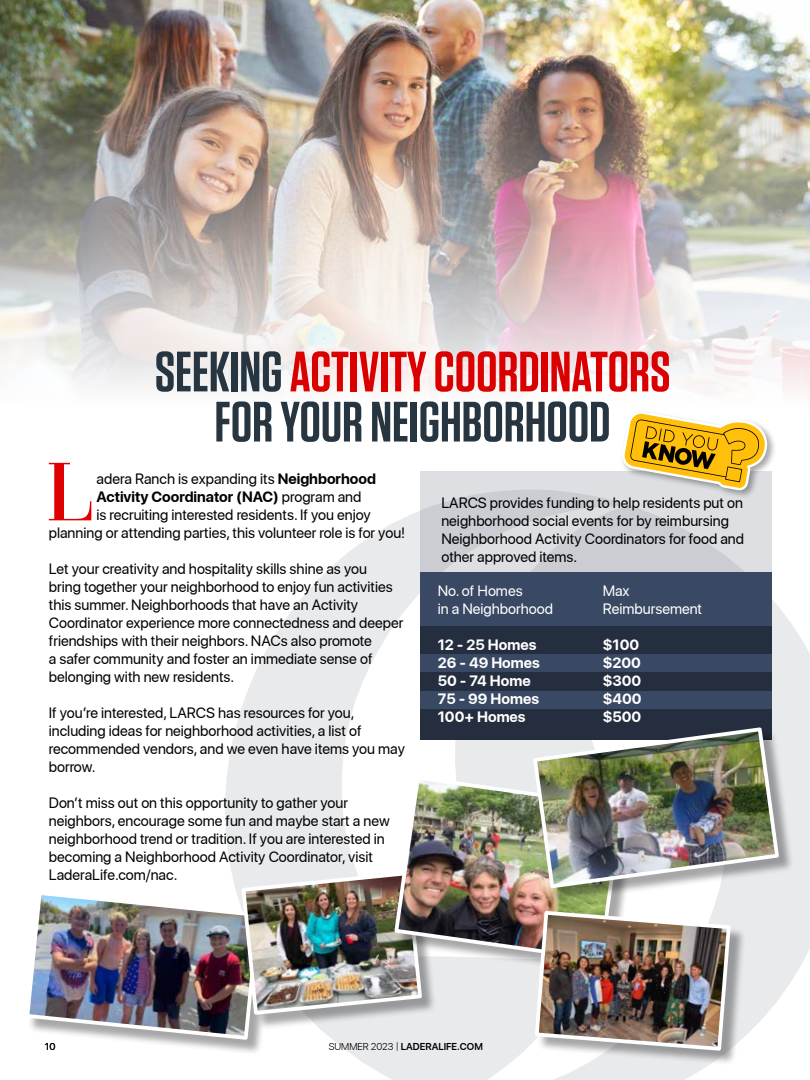
<style>
.page{position:relative;width:810px;height:1080px;background:#fff}
.page>*{position:absolute;margin:0;border:0;box-sizing:border-box;transform-origin:0 0}
.t1{font:86.25px "Vogue";color:#df0000}
.t2{font:600 56.75px/50.1px "Tungsten";color:#273540;text-align:center}
.t3{font:15px/18px "AJSF";color:#000}
.t4{font:700 15px "AJSF";color:#fff}
.t5{font:15px "AJSF";color:#fff}
.t6{font:700 15px "AJSF";color:#000}
.t7{font:600 10px "AJSF";color:#000}
.t8{font:10px "AJSF";color:#000}
.s1{color:#db0000}
.s2{font-weight:700}
.s3{font-weight:400}
.s4{font-weight:300}
</style>
<div class="page">
<svg style="left:225px;top:489px;width:196px;height:579px;fill:#e9eaec"></svg>
<svg style="left:373px;top:505px;width:437px;height:575px;fill:#e9eaec"></svg>
<img style="left:0;top:0;width:776px;height:28px">
<img style="left:0;top:28px;width:810px;height:456px">
<div style="left:421px;top:472px;width:351px;height:267px;background:linear-gradient(to right,#d1d3d7,#d7d9dc)"></div>
<div style="left:421px;top:572px;width:351px;height:167px;background:#252e3f"></div>
<div style="left:421px;top:572px;width:351px;height:54px;background:#394863"></div>
<div style="left:421px;top:654px;width:351px;height:18px;background:#394863"></div>
<div style="left:421px;top:691px;width:351px;height:18px;background:#394863"></div>
<div style="left:620px;top:409px;width:156px;height:90px;background:#000;opacity:.35"></div>
<svg style="left:622px;top:411px;width:146px;height:79px"></svg>
<div style="left:28px;top:893px;width:247px;height:162px;background:#000;opacity:.35"></div>
<img style="left:28px;top:889px;width:234px;height:153px">
<div style="left:244px;top:874px;width:193px;height:156px;background:#000;opacity:.35"></div>
<img style="left:239px;top:869px;width:185px;height:148px">
<div style="left:397px;top:779px;width:242px;height:198px;background:#000;opacity:.35"></div>
<img style="left:392px;top:774px;width:234px;height:190px">
<div style="left:536px;top:730px;width:258px;height:173px;background:#000;opacity:.35"></div>
<img style="left:531px;top:725px;width:250px;height:166px">
<div style="left:537px;top:913px;width:209px;height:153px;background:#000;opacity:.35"></div>
<img style="left:533px;top:909px;width:200px;height:144px">
<h2 class="t2" style="left:155px;top:348px;width:517px">SEEKING <span class="s1">ACTIVITY COORDINATORS<br></span>FOR YOUR NEIGHBORHOOD</h2>
<h1 class="t1" style="left:46px;top:461px;width:48px">L</h1>
<p class="t3" style="left:97px;top:469px;width:281px">adera Ranch is expanding its <span class="s2">Neighborhood</span></p>
<p class="t6" style="left:97px;top:486px;width:267px">Activity Coordinator (NAC) <span class="s3">program and</span></p>
<p class="t3" style="left:97px;top:505px;width:276px">is recruiting interested residents. If you enjoy</p>
<p class="t3" style="left:49px;top:523px;width:358px">planning or attending parties, this volunteer role is for you!</p>
<p class="t3" style="left:49px;top:559px;width:356px">Let your creativity and hospitality skills shine as you<br>bring together your neighborhood to enjoy fun activities this summer. Neighborhoods that have an Activity Coordinator experience more connectedness and deeper friendships with their neighbors. NACs also promote<br>a safer community and foster an immediate sense of belonging with new residents.</p>
<p class="t3" style="left:49px;top:703px;width:358px">If you’re interested, LARCS has resources for you, including ideas for neighborhood activities, a list of recommended vendors, and we even have items you may borrow.</p>
<p class="t3" style="left:49px;top:793px;width:342px">Don’t miss out on this opportunity to gather your neighbors, encourage some fun and maybe start a new neighborhood trend or tradition. If you are interested in becoming a Neighborhood Activity Coordinator, visit LaderaLife.com/nac.</p>
<p class="t3" style="left:441px;top:492px;width:304px">LARCS provides funding to help residents put on neighborhood social events for by reimbursing Neighborhood Activity Coordinators for food and other approved items.</p>
<p class="t5" style="left:438px;top:580px;width:86px">No. of Homes</p>
<p class="t5" style="left:603px;top:580px;width:28px">Max</p>
<p class="t5" style="left:438px;top:598px;width:117px">in a Neighborhood</p>
<p class="t5" style="left:603px;top:598px;width:101px">Reimbursement</p>
<p class="t4" style="left:438px;top:634px;width:100px">12 - 25 Homes</p>
<p class="t4" style="left:603px;top:634px;width:38px">$100</p>
<p class="t4" style="left:438px;top:652px;width:104px">26 - 49 Homes</p>
<p class="t4" style="left:603px;top:652px;width:40px">$200</p>
<p class="t4" style="left:438px;top:670px;width:94px">50 - 74 Home</p>
<p class="t4" style="left:603px;top:670px;width:40px">$300</p>
<p class="t4" style="left:438px;top:688px;width:103px">75 - 99 Homes</p>
<p class="t4" style="left:603px;top:688px;width:40px">$400</p>
<p class="t4" style="left:438px;top:706px;width:89px">100+ Homes</p>
<p class="t4" style="left:603px;top:706px;width:40px">$500</p>
<p class="t8" style="left:45px;top:1039px;width:12px">10</p>
<p class="t7" style="left:329px;top:1039px;width:156px"><span class="s4">SUMMER 2023 |</span> LADERALIFE.COM</p>
</div>
